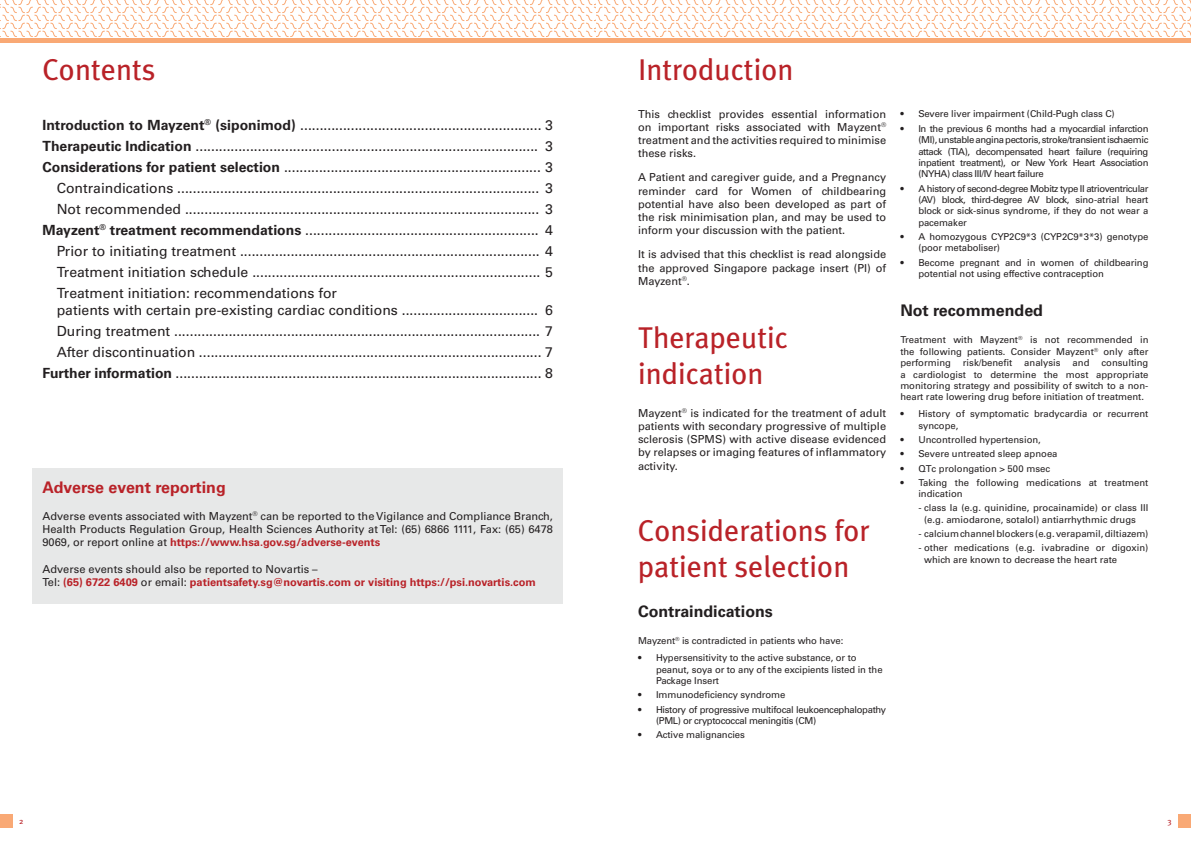
<style>
.page{position:relative;width:1191px;height:842px;background:#fff}
.page>*{position:absolute;margin:0;border:0;box-sizing:border-box;transform-origin:0 0}
.t1{font:30px/36px "Meta Plus";color:#b92228}
.t2{font:700 16px "Univers LT Std";color:#231f20}
.t3{font:700 16px "Univers LT Std";color:#b92228}
.t4{font:14px "Univers LT Std";color:#231f20}
.t5{font:11px/13.2px "Univers LT Std";color:#231f20;text-align:justify}
.t6{font:700 11px/13.2px "Univers LT Std";color:#b92228}
.t7{font:9.5px/11.4px "Univers LT Std";letter-spacing:-.01em;color:#231f20}
.t8{font:9.5px/11.4px "Univers LT Std";letter-spacing:-.035em;color:#231f20}
.t9{font:8px "Meta Plus";color:#b92228}
.s1{font-weight:700}
.s2{font-weight:700;color:#b92228}
.s3{font-weight:400;color:#231f20}
</style>
<div class="page">
<svg style="left:0;top:0;width:1191px;height:37px"></svg>
<div style="left:0;top:38px;width:1191px;height:5px;background:#f9a975"></div>
<div style="left:0;top:814px;width:13px;height:14px;background:#f9a975"></div>
<div style="left:1177px;top:814px;width:14px;height:14px;background:#f9a975"></div>
<div style="left:32px;top:468px;width:530px;height:136px;background:#e7e8e8"></div>
<h1 class="t1" style="left:43px;top:52px;width:114px">Contents</h1>
<h1 class="t1" style="left:638px;top:52px;width:157px">Introduction</h1>
<h3 class="t4" style="left:43px;top:117px;width:512px"><span class="s1">Introduction to Mayzent</span><sup>®</sup> <span class="s1">(siponimod)</span> .............................................................. 3</h3>
<h3 class="t4" style="left:43px;top:138px;width:497px"><span class="s1">Therapeutic Indication</span> ........................................................................................</h3>
<h3 class="t4" style="left:43px;top:159px;width:512px"><span class="s1">Considerations for patient selection</span> .................................................................. 3</h3>
<h3 class="t4" style="left:57px;top:180px;width:498px">Contraindications ............................................................................................. 3</h3>
<h3 class="t4" style="left:57px;top:201px;width:498px">Not recommended ........................................................................................... 3</h3>
<h3 class="t4" style="left:43px;top:222px;width:498px"><span class="s1">Mayzent</span><sup>®</sup> <span class="s1">treatment recommendations</span> ............................................................</h3>
<h3 class="t4" style="left:57px;top:243px;width:498px">Prior to initiating treatment ............................................................................. 4</h3>
<h3 class="t4" style="left:57px;top:264px;width:498px">Treatment initiation schedule .......................................................................... 5</h3>
<h3 class="t4" style="left:57px;top:285px;width:282px">Treatment initiation: recommendations for</h3>
<h3 class="t4" style="left:57px;top:302px;width:483px">patients with certain pre‑existing cardiac conditions ...................................</h3>
<h3 class="t4" style="left:57px;top:323px;width:498px">During treatment .............................................................................................. 7</h3>
<h3 class="t4" style="left:57px;top:344px;width:498px">After discontinuation ........................................................................................ 7</h3>
<h3 class="t4" style="left:43px;top:365px;width:512px"><span class="s1">Further information</span> .............................................................................................. 8</h3>
<h3 class="t4" style="left:545px;top:138px;width:9px">3</h3>
<h3 class="t4" style="left:545px;top:222px;width:9px">4</h3>
<h3 class="t4" style="left:545px;top:302px;width:9px">6</h3>
<h2 class="t3" style="left:43px;top:478px;width:185px">Adverse event reporting</h2>
<p class="t5" style="left:43px;top:509px;width:512px">Adverse events associated with Mayzent<sup>®</sup> can be reported to the Vigilance and Compliance Branch, Health Products Regulation Group, Health Sciences Authority at Tel: (65) 6866 1111, Fax: (65) 6478<br>9069, or report online at <span class="s2">https://www.hsa.gov.sg/adverse-events</span></p>
<p class="t6" style="left:43px;top:562px;width:495px"><span class="s3">Adverse events should also be reported to Novartis –<br>Tel:</span> (65) 6722 6409 <span class="s3">or email:</span> patientsafety.sg@novartis.com or visiting https://psi.novartis.com</p>
<p class="t5" style="left:638px;top:107px;width:250px">This checklist provides essential information on important risks associated with Mayzent<sup>® </sup>treatment and the activities required to minimise these risks.</p>
<p class="t5" style="left:638px;top:171px;width:250px">A Patient and caregiver guide, and a Pregnancy reminder card for Women of childbearing potential have also been developed as part of the risk minimisation plan, and may be used to inform your discussion with the patient.</p>
<p class="t5" style="left:638px;top:248px;width:250px">It is advised that this checklist is read alongside the approved Singapore package insert (PI) of Mayzent<sup>®</sup>.</p>
<h1 class="t1" style="left:638px;top:319px;width:152px">Therapeutic indication</h1>
<p class="t5" style="left:638px;top:406px;width:250px">Mayzent<sup>®</sup> is indicated for the treatment of adult patients with secondary progressive of multiple sclerosis (SPMS) with active disease evidenced by relapses or imaging features of inflammatory activity.</p>
<h1 class="t1" style="left:638px;top:512px;width:233px">Considerations for patient selection</h1>
<h2 class="t2" style="left:638px;top:602px;width:136px">Contraindications</h2>
<p class="t7" style="left:638px;top:635px;width:207px">Mayzent<sup>®</sup> is contradicted in patients who have:</p>
<p class="t7" style="left:656px;top:652px;width:228px;text-indent:-18px">• Hypersensitivity to the active substance, or to peanut, soya or to any of the excipients listed in the<br>Package Insert</p>
<p class="t7" style="left:638px;top:689px;width:149px">• Immunodeficiency syndrome</p>
<p class="t8" style="left:656px;top:704px;width:232px;text-indent:-18px">• History of progressive multifocal leukoencephalopathy (PML) or cryptococcal meningitis (CM)</p>
<p class="t7" style="left:638px;top:729px;width:108px">• Active malignancies</p>
<p class="t7" style="left:900px;top:108px;width:216px">• Severe liver impairment (Child‑Pugh class C)</p>
<p class="t7" style="left:918px;top:123px;width:232px;text-align:justify;text-indent:-18px">• In the previous 6 months had a myocardial infarction (MI), unstable angina pectoris, stroke/transient ischaemic attack (TIA), decompensated heart failure (requiring inpatient treatment), or New York Heart Association (NYHA) class III/IV heart failure</p>
<p class="t7" style="left:918px;top:183px;width:232px;text-align:justify;text-indent:-18px">• A history of second-degree Mobitz type II atrioventricular (AV) block, third‑degree AV block, sino‑atrial heart block or sick‑sinus syndrome, if they do not wear a pacemaker</p>
<p class="t7" style="left:918px;top:231px;width:232px;text-indent:-18px">• A homozygous CYP2C9*3 (CYP2C9*3*3) genotype (poor metaboliser)</p>
<p class="t7" style="left:918px;top:257px;width:232px;text-indent:-18px">• Become pregnant and in women of childbearing potential not using effective contraception</p>
<h2 class="t2" style="left:900px;top:301px;width:144px">Not recommended</h2>
<p class="t7" style="left:900px;top:334px;width:250px;text-align:justify">Treatment with Mayzent<sup>®</sup> is not recommended in the following patients. Consider Mayzent<sup>®</sup> only after performing</p>
<p class="t7" style="left:963px;top:357px;width:51px">risk/benefit</p>
<p class="t7" style="left:1024px;top:357px;width:38px">analysis</p>
<p class="t7" style="left:1072px;top:357px;width:18px">and</p>
<p class="t7" style="left:900px;top:357px;width:250px;text-align:justify;text-indent:201px">consulting a cardiologist to determine the most appropriate monitoring strategy and possibility of switch to a non&shy;heart rate lowering drug before initiation of treatment.</p>
<p class="t7" style="left:918px;top:408px;width:232px;text-indent:-18px">• History of symptomatic bradycardia or recurrent syncope,</p>
<p class="t7" style="left:900px;top:434px;width:142px">• Uncontrolled hypertension,</p>
<p class="t7" style="left:900px;top:448px;width:159px">• Severe untreated sleep apnoea</p>
<p class="t7" style="left:900px;top:463px;width:151px">• QTc prolongation &gt; 500 msec</p>
<p class="t7" style="left:918px;top:477px;width:232px;text-indent:-18px">• Taking the following medications at treatment indication</p>
<p class="t7" style="left:924px;top:502px;width:226px;text-indent:-24px">- class Ia (e.g. quinidine, procainamide) or class III (e.g. amiodarone, sotalol) antiarrhythmic drugs</p>
<p class="t7" style="left:900px;top:528px;width:250px">- calcium channel blockers (e.g. verapamil, diltiazem)</p>
<p class="t7" style="left:924px;top:542px;width:226px;text-indent:-24px">- other medications (e.g. ivabradine or digoxin) which are known to decrease the heart rate</p>
<p class="t9" style="left:19px;top:816px;width:6px">2</p>
<p class="t9" style="left:1167px;top:816px;width:6px">3</p>
</div>
